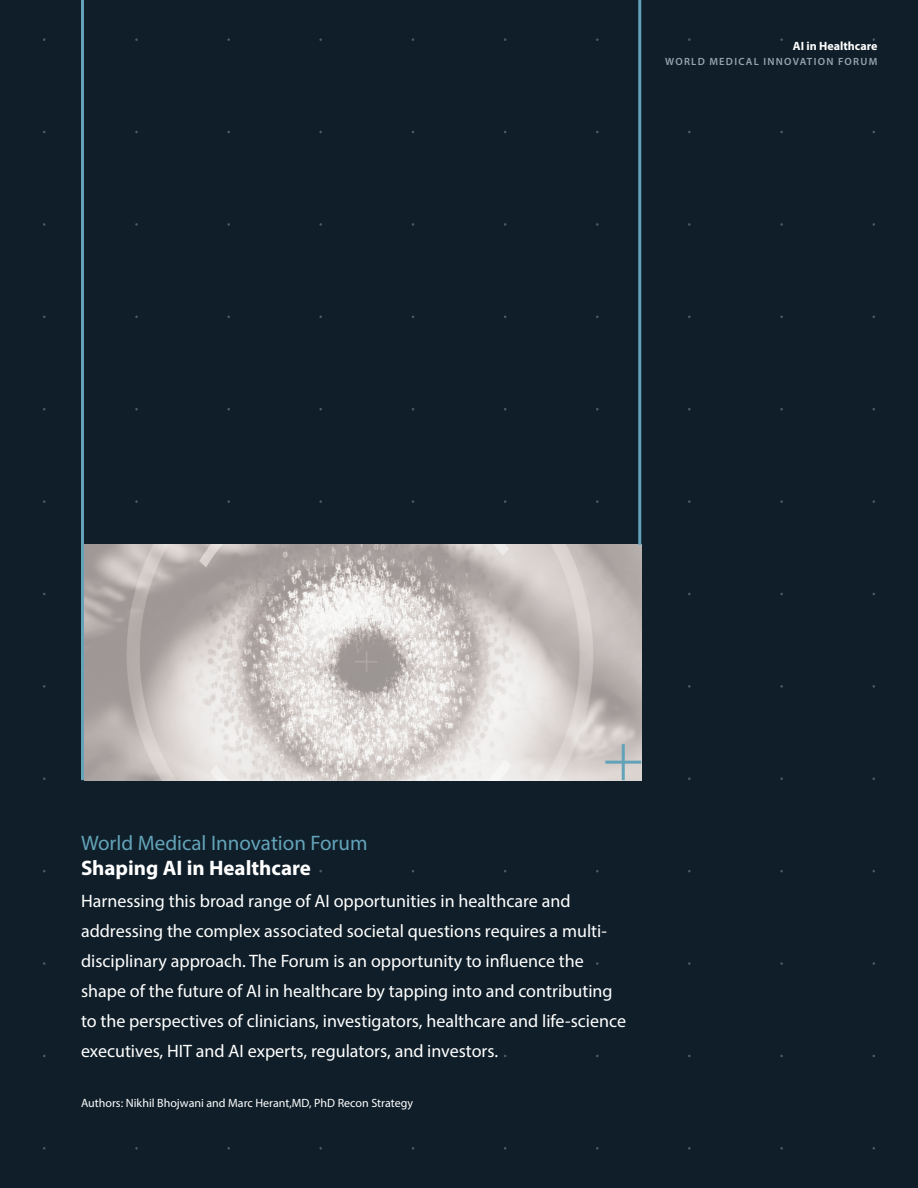
<style>
.page{position:relative;width:918px;height:1188px;background:#0f1e28}
.page>*{position:absolute;margin:0;border:0;box-sizing:border-box;transform-origin:0 0}
.t1{font:21px "Myriad Pro";color:#63a3b9}
.t2{font:700 21px "Myriad Pro";color:#fff}
.t3{font:18px/30px "Myriad Pro";color:#fff}
.t4{font:12px "Myriad Pro";color:#fff}
.t5{font:700 12px "Myriad Pro";color:#fff}
.t6{font:600 10.5px "Myriad Pro";letter-spacing:.12em;color:#97a3ae}
</style>
<div class="page">
<img style="left:84px;top:545px;width:405px;height:235px">
<img style="left:489px;top:545px;width:152px;height:235px">
<hr style="left:605px;top:761px;width:36px;height:3px;background:#63a3b9">
<hr style="left:622px;top:744px;width:3px;height:36px;background:#63a3b9">
<hr style="left:81px;top:0;width:3px;height:780px;background:#63a3b9">
<hr style="left:638px;top:0;width:3px;height:545px;background:#63a3b9">
<p class="t5" style="left:793px;top:38px;width:86px">AI in Healthcare</p>
<p class="t6" style="left:665px;top:55px;width:214px">WORLD MEDICAL INNOVATION FORUM</p>
<p class="t1" style="left:81px;top:830px;width:288px">World Medical Innovation Forum</p>
<p class="t2" style="left:81px;top:854px;width:232px">Shaping AI in Healthcare</p>
<p class="t3" style="left:81px;top:885px;width:547px">Harnessing this broad range of AI opportunities in healthcare and addressing the complex associated societal questions requires a multi&shy;disciplinary approach. The Forum is an opportunity to influence the shape of the future of AI in healthcare by tapping into and contributing to the perspectives of clinicians, investigators, healthcare and life-science executives, HIT and AI experts, regulators, and investors.</p>
<p class="t4" style="left:81px;top:1096px;width:334px">Authors: Nikhil Bhojwani and Marc Herant,MD, PhD Recon Strategy</p>
</div>
